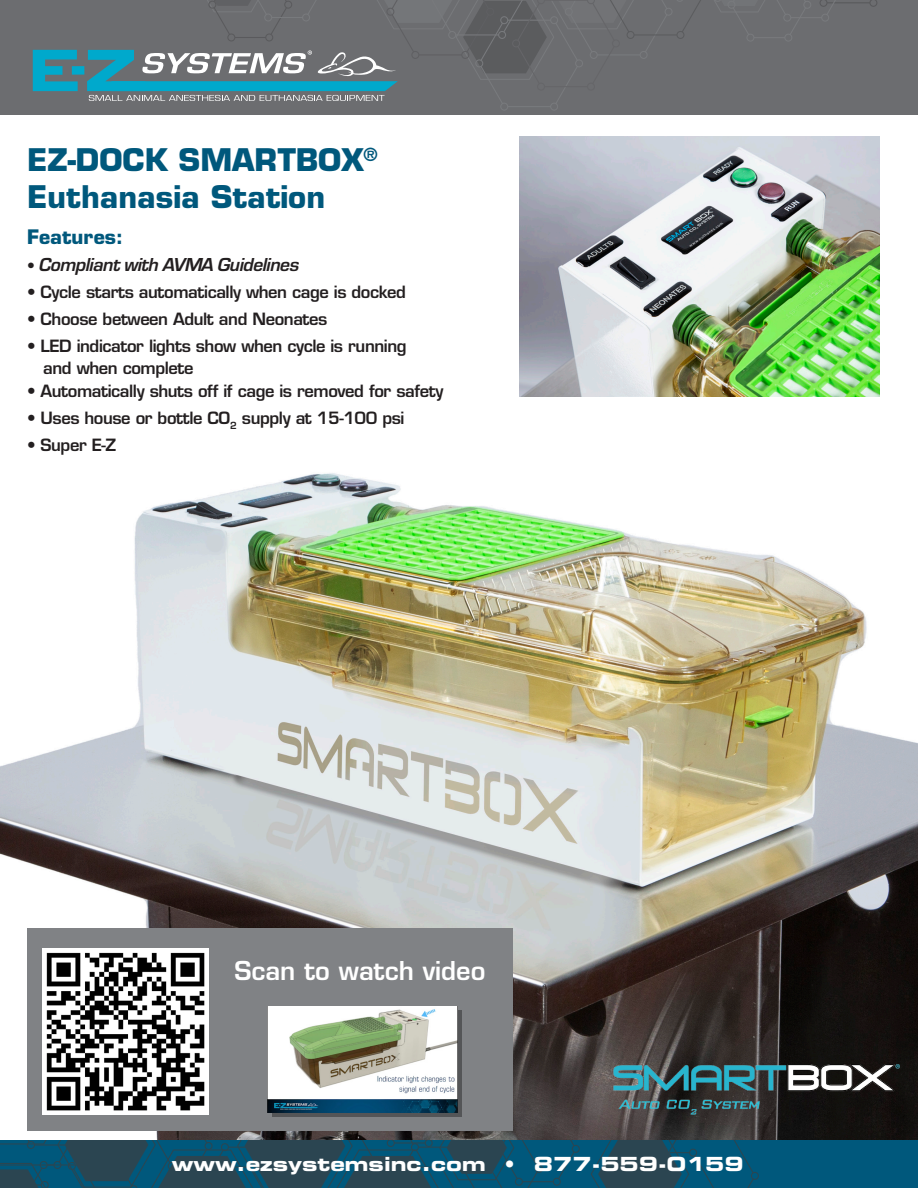
<style>
.page{position:relative;width:918px;height:1188px;background:#fff}
.page>*{position:absolute;margin:0;border:0;box-sizing:border-box;transform-origin:0 0}
.t1{font:700 30.45px "Eurostile";color:#00587c}
.t2{font:600 25.35px "Eurostile";color:#fff}
.t3{font:19.5px "Eurostile Bold Extended Two";color:#fff}
.t4{font:italic 700 19.5px "Eurostile";letter-spacing:-.025em;color:#231f20}
.t5{font:700 19.5px "Eurostile";color:#00587c}
.t6{font:600 16.5px "Eurostile";letter-spacing:-.025em;color:#231f20}
.s1{font-weight:600;font-style:normal;font-size:15px}
</style>
<div class="page">
<img style="left:0;top:284px;width:918px;height:856px">
<img style="left:608px;top:1061px;width:310px;height:54px">
<div style="left:0;top:0;width:918px;height:114px;background:#6c6d70"></div>
<div style="left:72px;top:66px;width:12px;height:9px;background:#00a9cc"></div>
<svg style="left:33px;top:50px;width:45px;height:41px"></svg>
<svg style="left:87px;top:0;width:790px;height:110px"></svg>
<div style="left:0;top:1140px;width:918px;height:48px;background:#00587c"></div>
<svg style="left:0;top:1140px;width:580px;height:48px"></svg>
<svg style="left:591px;top:1140px;width:168px;height:48px"></svg>
<img style="left:519px;top:136px;width:360px;height:260px">
<div style="left:28px;top:929px;width:485px;height:202px;background:#808285"></div>
<img style="left:42px;top:948px;width:166px;height:166px">
<div style="left:272px;top:1010px;width:189px;height:107px;background:#545557"></div>
<img style="left:268px;top:1006px;width:189px;height:107px">
<p class="t1" style="left:27px;top:141px;width:352px">EZ-DOCK SMARTBOX<sup>®</sup></p>
<p class="t1" style="left:27px;top:178px;width:300px">Euthanasia Station</p>
<p class="t5" style="left:27px;top:224px;width:98px">Features:</p>
<p class="t4" style="left:27px;top:251px;width:274px"><span class="s1">•</span> Compliant with AVMA Guidelines</p>
<p class="t6" style="left:27px;top:281px;width:381px">• Cycle starts automatically when cage is docked</p>
<p class="t6" style="left:27px;top:308px;width:302px">• Choose between Adult and Neonates</p>
<p class="t6" style="left:27px;top:335px;width:381px">• LED indicator lights show when cycle is running</p>
<p class="t6" style="left:43px;top:358px;width:152px">and when complete</p>
<p class="t6" style="left:27px;top:380px;width:418px">• Automatically shuts off if cage is removed for safety</p>
<p class="t6" style="left:27px;top:407px;width:379px">• Uses house or bottle CO<sub>2</sub> supply at 15-100 psi</p>
<p class="t6" style="left:27px;top:434px;width:91px">• Super E-Z</p>
<p class="t2" style="left:234px;top:954px;width:253px">Scan to watch video</p>
<p class="t3" style="left:172px;top:1150px;width:574px">www.ezsystemsinc.com • 877-559-0159</p>
</div>
